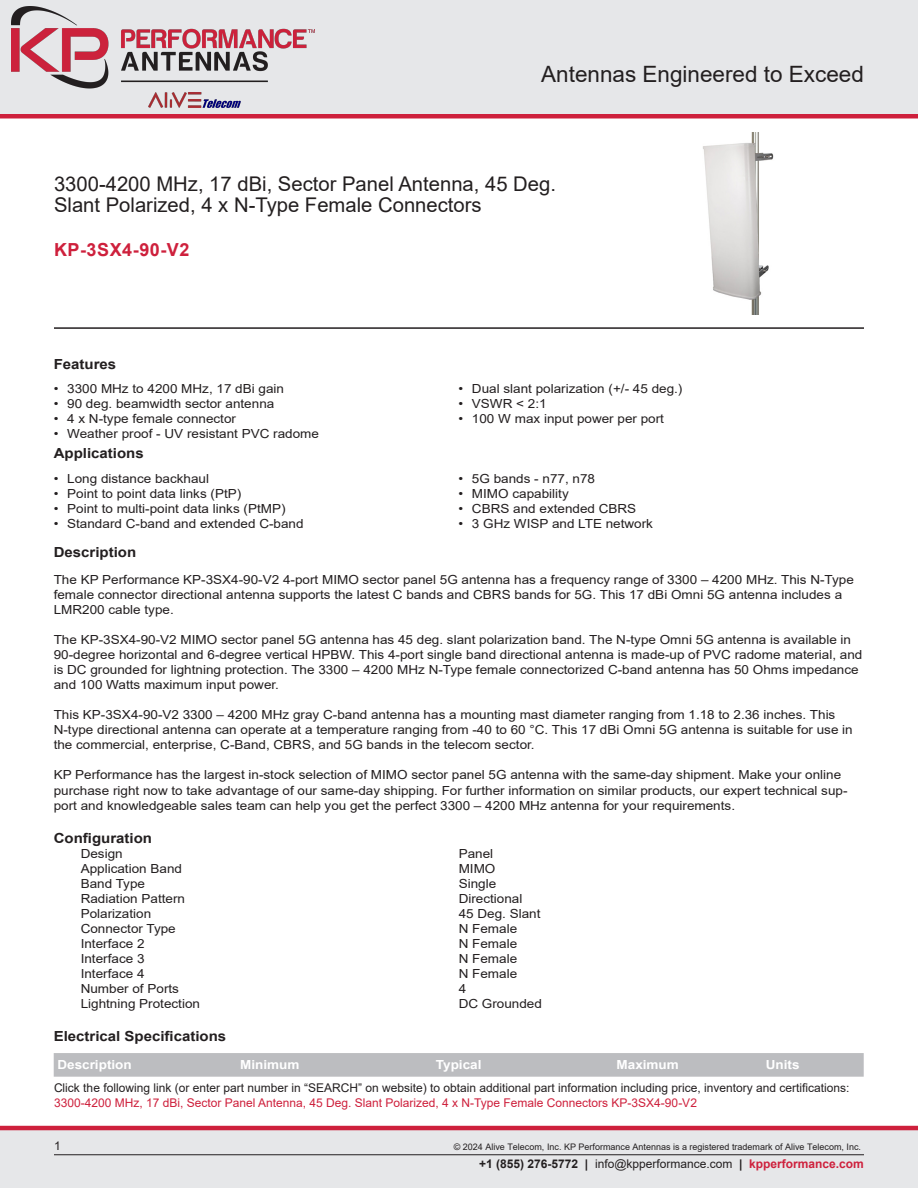
<style>
.page{position:relative;width:918px;height:1188px;background:#fff}
.page>*{position:absolute;margin:0;border:0;box-sizing:border-box;transform-origin:0 0}
.t1{font:22.5px "Arial";color:#231f20}
.Web_Description_Para{font:20.25px/21px "Arial";color:#231f20}
.PN{font:700 18px "Arial";letter-spacing:.03em;color:#ce203c}
.Head1{font:700 13.95px "Arial";color:#231f20;scale:1.08 1}
.LCOM_Section_Header{font:700 13.95px "Arial";color:#231f20;scale:1.08 1}
.MarketingDescription{font:12.45px/15px "Arial";color:#231f20;scale:1.08 1}
.Specs_Para{font:12.45px "Arial";color:#231f20;scale:1.08 1}
.LCOM_Table_Header_Mi{font:700 12.45px "Arial";color:#fff;scale:1.08 1}
.Description_and_PN_L{font:12px/15.3px "Arial";color:#231f20}
.t2{font:9px "Arial";color:#231f20}
.s1{color:#ce203c}
.s2{font-weight:700}
.s3{font-weight:700;color:#ce203c}
</style>
<div class="page">
<div style="left:0;top:1130px;width:918px;height:58px;background:#e6e7e9"></div>
<hr style="left:0;top:1126px;width:918px;height:4px;background:#ce203c">
<div style="left:0;top:0;width:918px;height:116px;background:#e6e7e9"></div>
<hr style="left:0;top:114px;width:918px;height:4px;background:#ce203c">
<hr style="left:54px;top:1154px;width:810px;height:1px;background:#231f20">
<hr style="left:54px;top:327px;width:810px;height:2px;background:#231f20">
<div style="left:54px;top:1053px;width:810px;height:24px;background:#bcbdc0"></div>
<img style="left:703px;top:133px;width:71px;height:181px">
<img style="left:11px;top:6px;width:304px;height:102px">
<h1 class="t1" style="left:541px;top:58px;width:324px">Antennas Engineered to Exceed</h1>
<h1 class="Web_Description_Para" style="left:54px;top:173px;width:504px">3300-4200 MHz, 17 dBi, Sector Panel Antenna, 45 Deg.<br>Slant Polarized, 4 x N-Type Female Connectors</h1>
<p class="PN" style="left:54px;top:237px;width:137px">KP-3SX4-90-V2</p>
<p class="LCOM_Section_Header" style="left:54px;top:354px;width:59px">Features</p>
<p class="MarketingDescription" style="left:54px;top:381px;width:215px">• 3300 MHz to 4200 MHz, 17 dBi gain</p>
<p class="MarketingDescription" style="left:54px;top:396px;width:206px">• 90 deg. beamwidth sector antenna</p>
<p class="MarketingDescription" style="left:54px;top:411px;width:170px">• 4 x N-type female connector</p>
<p class="MarketingDescription" style="left:54px;top:426px;width:247px">• Weather proof - UV resistant PVC radome</p>
<p class="LCOM_Section_Header" style="left:54px;top:444px;width:85px">Applications</p>
<p class="MarketingDescription" style="left:54px;top:471px;width:145px">• Long distance backhaul</p>
<p class="MarketingDescription" style="left:54px;top:486px;width:175px">• Point to point data links (PtP)</p>
<p class="MarketingDescription" style="left:54px;top:501px;width:216px">• Point to multi-point data links (PtMP)</p>
<p class="MarketingDescription" style="left:54px;top:516px;width:233px">• Standard C-band and extended C-band</p>
<p class="MarketingDescription" style="left:458px;top:381px;width:209px">• Dual slant polarization (+/- 45 deg.)</p>
<p class="MarketingDescription" style="left:458px;top:396px;width:83px">• VSWR &lt; 2:1</p>
<p class="MarketingDescription" style="left:458px;top:411px;width:192px">• 100 W max input power per port</p>
<p class="MarketingDescription" style="left:458px;top:471px;width:128px">• 5G bands - n77, n78</p>
<p class="MarketingDescription" style="left:458px;top:486px;width:104px">• MIMO capability</p>
<p class="MarketingDescription" style="left:458px;top:501px;width:166px">• CBRS and extended CBRS</p>
<p class="MarketingDescription" style="left:458px;top:516px;width:182px">• 3 GHz WISP and LTE network</p>
<p class="LCOM_Section_Header" style="left:54px;top:542px;width:78px">Description</p>
<p class="MarketingDescription" style="left:54px;top:572px;width:742px">The KP Performance KP-3SX4-90-V2 4-port MIMO sector panel 5G antenna has a frequency range of 3300 – 4200 MHz. This N-Type female connector directional antenna supports the latest C bands and CBRS bands for 5G. This 17 dBi Omni 5G antenna includes a<br>LMR200 cable type.</p>
<p class="MarketingDescription" style="left:54px;top:633px;width:750px">The KP-3SX4-90-V2 MIMO sector panel 5G antenna has 45 deg. slant polarization band. The N-type Omni 5G antenna is available in 90-degree horizontal and 6-degree vertical HPBW. This 4-port single band directional antenna is made-up of PVC radome material, and is DC grounded for lightning protection. The 3300 – 4200 MHz N-Type female connectorized C-band antenna has 50 Ohms impedance and 100 Watts maximum input power.</p>
<p class="MarketingDescription" style="left:54px;top:708px;width:741px">This KP-3SX4-90-V2 3300 – 4200 MHz gray C-band antenna has a mounting mast diameter ranging from 1.18 to 2.36 inches. This<br>N-type directional antenna can operate at a temperature ranging from -40 to 60 °C. This 17 dBi Omni 5G antenna is suitable for use in the commercial, enterprise, C-Band, CBRS, and 5G bands in the telecom sector.</p>
<p class="MarketingDescription" style="left:54px;top:768px;width:737px">KP Performance has the largest in-stock selection of MIMO sector panel 5G antenna with the same-day shipment. Make your online purchase right now to take advantage of our same-day shipping. For further information on similar products, our expert technical sup&shy;port and knowledgeable sales team can help you get the perfect 3300 – 4200 MHz antenna for your requirements.</p>
<p class="Head1" style="left:54px;top:828px;width:93px">Configuration</p>
<p class="Specs_Para" style="left:81px;top:845px;width:40px">Design</p>
<p class="Specs_Para" style="left:459px;top:845px;width:33px">Panel</p>
<p class="Specs_Para" style="left:81px;top:860px;width:95px">Application Band</p>
<p class="Specs_Para" style="left:459px;top:860px;width:36px">MIMO</p>
<p class="Specs_Para" style="left:81px;top:875px;width:61px">Band Type</p>
<p class="Specs_Para" style="left:459px;top:875px;width:36px">Single</p>
<p class="Specs_Para" style="left:81px;top:890px;width:98px">Radiation Pattern</p>
<p class="Specs_Para" style="left:459px;top:890px;width:61px">Directional</p>
<p class="Specs_Para" style="left:81px;top:905px;width:67px">Polarization</p>
<p class="Specs_Para" style="left:459px;top:905px;width:77px">45 Deg. Slant</p>
<p class="Specs_Para" style="left:81px;top:920px;width:90px">Connector Type</p>
<p class="Specs_Para" style="left:459px;top:920px;width:56px">N Female</p>
<p class="Specs_Para" style="left:81px;top:935px;width:61px">Interface 2</p>
<p class="Specs_Para" style="left:459px;top:935px;width:56px">N Female</p>
<p class="Specs_Para" style="left:81px;top:950px;width:61px">Interface 3</p>
<p class="Specs_Para" style="left:459px;top:950px;width:56px">N Female</p>
<p class="Specs_Para" style="left:81px;top:965px;width:61px">Interface 4</p>
<p class="Specs_Para" style="left:459px;top:965px;width:56px">N Female</p>
<p class="Specs_Para" style="left:81px;top:980px;width:92px">Number of Ports</p>
<p class="Specs_Para" style="left:459px;top:980px;width:8px">4</p>
<p class="Specs_Para" style="left:81px;top:995px;width:112px">Lightning Protection</p>
<p class="Specs_Para" style="left:459px;top:995px;width:79px">DC Grounded</p>
<p class="Head1" style="left:54px;top:1027px;width:161px">Electrical Specifications</p>
<p class="LCOM_Table_Header_Mi" style="left:57px;top:1056px;width:70px">Description</p>
<p class="LCOM_Table_Header_Mi" style="left:240px;top:1056px;width:56px">Minimum</p>
<p class="LCOM_Table_Header_Mi" style="left:436px;top:1056px;width:44px">Typical</p>
<p class="LCOM_Table_Header_Mi" style="left:617px;top:1056px;width:59px">Maximum</p>
<p class="LCOM_Table_Header_Mi" style="left:766px;top:1056px;width:33px">Units</p>
<p class="Description_and_PN_L" style="left:54px;top:1080px;width:797px">Click the following link (or enter part number in “SEARCH” on website) to obtain additional part information including price, inventory and certifications:<br><span class="s1">3300-4200 MHz, 17 dBi, Sector Panel Antenna, 45 Deg. Slant Polarized, 4 x N-Type Female Connectors KP-3SX4-90-V2</span></p>
<p class="Description_and_PN_L" style="left:54px;top:1138px;width:8px">1</p>
<p class="t2" style="left:454px;top:1141px;width:409px">© 2024 Alive Telecom, Inc. KP Performance Antennas is a registered trademark of Alive Telecom, Inc.</p>
<p class="Description_and_PN_L" style="left:479px;top:1156px;width:386px"><span class="s2">+1 (855) 276-5772 |</span> info@kpperformance.com <span class="s2">|</span> <span class="s3">kpperformance.com</span></p>
</div>
